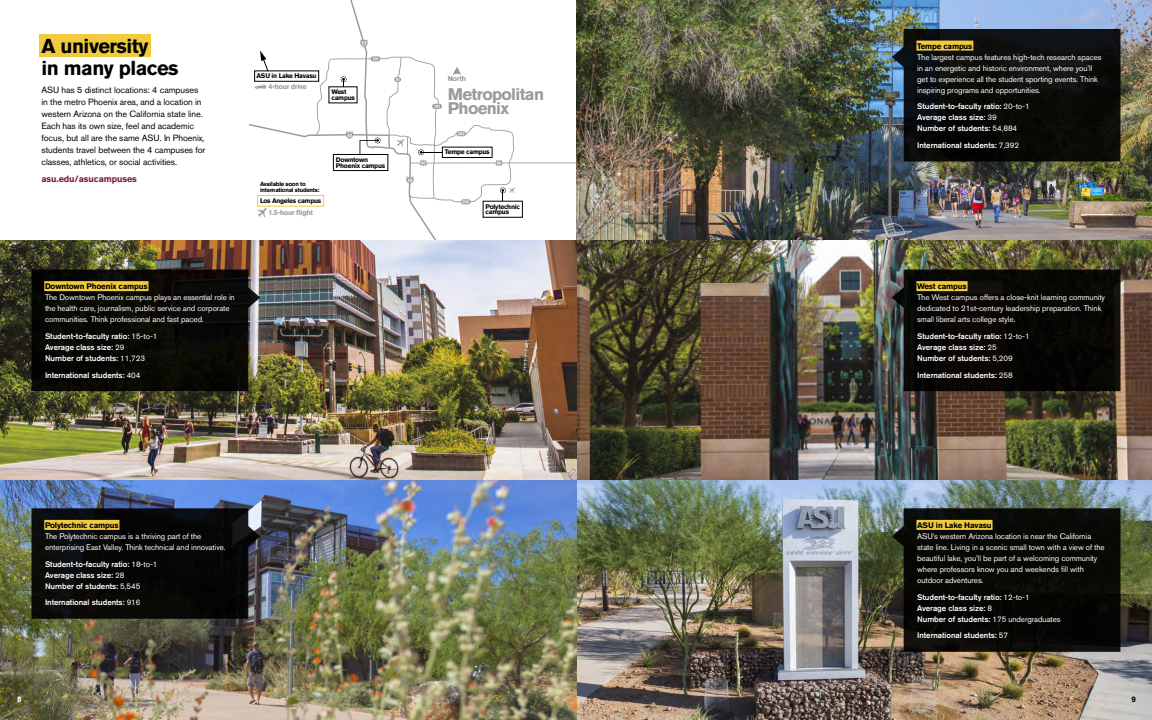
<style>
.page{position:relative;width:1152px;height:720px;background:#fff}
.page>*{position:absolute;margin:0;border:0;box-sizing:border-box;transform-origin:0 0}
.t1{font:700 20px/22px "Akzidenz Grotesk BQ";letter-spacing:-.025em;color:#000}
.t2{font:700 16.7px/14.3px "Akzidenz Grotesk BQ";letter-spacing:-.04em;color:#9c9b9b}
.Body{font:9px/12px "Akzidenz Grotesk BQ";letter-spacing:-.01em;color:#000}
.Body-2{font:700 9px "Akzidenz Grotesk BQ";letter-spacing:-.01em;color:#7c1b41}
.N_Small_body_8pt{font:8px/11px "Akzidenz Grotesk BQ";letter-spacing:-.01em;color:#fff}
.N_Small_body_8pt-2{font:500 8px/11px "Akzidenz Grotesk BQ";letter-spacing:-.01em;color:#fff}
.Small_Heading_8pt{font:700 8px "Akzidenz Grotesk BQ";letter-spacing:-.025em;color:#000}
.t3{font:700 8px "Akzidenz Grotesk BQ";color:#fff}
.t4{font:700 7.2px "Akzidenz Grotesk BQ";letter-spacing:-.04em;color:#9c9b9b}
.t5{font:700 6.6px/5.7px "Akzidenz Grotesk BQ";letter-spacing:-.04em;color:#000}
.t6{font:700 5.9px/5.7px "Akzidenz Grotesk BQ";letter-spacing:-.04em;color:#000}
.s1{font-weight:400}
</style>
<div class="page">
<img style="left:576px;top:0;width:576px;height:720px">
<img style="left:0;top:240px;width:576px;height:480px">
<svg style="left:350px;top:0;width:18px;height:41px"></svg>
<svg style="left:250px;top:41px;width:326px;height:199px"></svg>
<svg style="left:453px;top:67px;width:8px;height:8px"></svg>
<div style="left:442px;top:147px;width:51px;height:11px;border:1px solid #000"></div>
<svg style="left:418px;top:149px;width:24px;height:6px"></svg>
<div style="left:483px;top:201px;width:40px;height:17px;border:1px solid #000"></div>
<svg style="left:500px;top:187px;width:15px;height:14px"></svg>
<svg style="left:341px;top:76px;width:5px;height:10px"></svg>
<svg style="left:360px;top:138px;width:20px;height:16px"></svg>
<div style="left:333px;top:154px;width:55px;height:17px;border:1px solid #000"></div>
<svg style="left:255px;top:85px;width:11px;height:4px"></svg>
<div style="left:257px;top:195px;width:67px;height:12px;border:1px solid #f1ca3d"></div>
<svg style="left:257px;top:208px;width:10px;height:9px"></svg>
<div style="left:39px;top:34px;width:112px;height:23px;background:#f1ca3d"></div>
<svg style="left:32px;top:270px;width:228px;height:121px;background:#0f0f0b"></svg>
<div style="left:44px;top:281px;width:105px;height:10px;background:#f1ca3d"></div>
<svg style="left:892px;top:29px;width:228px;height:133px;background:#0f1212"></svg>
<div style="left:916px;top:41px;width:57px;height:10px;background:#f1ca3d"></div>
<svg style="left:892px;top:508px;width:228px;height:144px;background:#0c0c08"></svg>
<div style="left:916px;top:520px;width:77px;height:10px;background:#f1ca3d"></div>
<svg style="left:892px;top:270px;width:228px;height:121px;background:#0b0b08"></svg>
<div style="left:916px;top:281px;width:52px;height:10px;background:#f1ca3d"></div>
<svg style="left:32px;top:508px;width:228px;height:111px;background:#0d0d0d"></svg>
<div style="left:44px;top:520px;width:75px;height:10px;background:#f1ca3d"></div>
<p class="t1" style="left:42px;top:35px;width:139px">A university<br>in many places</p>
<p class="Body" style="left:42px;top:84px;width:165px">ASU has 5 distinct locations: 4 campuses in the metro Phoenix area, and a location in western Arizona on the California state line.<br>Each has its own size, feel and academic focus, but all are the same ASU. In Phoenix, students travel between the 4 campuses for classes, athletics, or social activities.</p>
<p class="Body-2" style="left:42px;top:174px;width:97px">asu.edu/asucampuses</p>
<p class="t5" style="left:257px;top:73px;width:62px">ASU in Lake Havasu</p>
<p class="t4" style="left:268px;top:82px;width:40px">4-hour drive</p>
<p class="t5" style="left:331px;top:89px;width:25px">West campus</p>
<p class="t6" style="left:260px;top:181px;width:61px">Available soon to international students:</p>
<p class="t5" style="left:260px;top:198px;width:63px">Los Angeles campus</p>
<p class="t4" style="left:268px;top:208px;width:46px">1.5-hour flight</p>
<p class="t5" style="left:336px;top:157px;width:51px">Downtown<br>Phoenix campus</p>
<p class="Small_Heading_8pt" style="left:45px;top:282px;width:104px">Downtown Phoenix campus</p>
<p class="N_Small_body_8pt" style="left:45px;top:292px;width:191px">The Downtown Phoenix campus plays an essential role in the health care, journalism, public service and corporate communities. Think professional and fast paced.</p>
<p class="N_Small_body_8pt-2" style="left:45px;top:330px;width:114px">Student-to-faculty ratio: <span class="s1">15-to-1<br></span>Average class size: <span class="s1">29<br></span>Number of students: <span class="s1">11,723</span></p>
<p class="N_Small_body_8pt-2" style="left:45px;top:369px;width:97px">International students: <span class="s1">404</span></p>
<p class="Small_Heading_8pt" style="left:45px;top:520px;width:75px">Polytechnic campus</p>
<p class="N_Small_body_8pt" style="left:45px;top:530px;width:182px">The Polytechnic campus is a thriving part of the enterprising East Valley. Think technical and innovative.</p>
<p class="N_Small_body_8pt-2" style="left:45px;top:558px;width:114px">Student-to-faculty ratio: <span class="s1">18-to-1<br></span>Average class size: <span class="s1">28<br></span>Number of students: <span class="s1">5,545</span></p>
<p class="N_Small_body_8pt-2" style="left:45px;top:597px;width:97px">International students: <span class="s1">916</span></p>
<p class="t4" style="left:448px;top:75px;width:20px">North</p>
<p class="t2" style="left:448px;top:87px;width:98px">Metropolitan<br>Phoenix</p>
<p class="t5" style="left:445px;top:149px;width:46px">Tempe campus</p>
<p class="t5" style="left:486px;top:203px;width:36px">Polytechnic campus</p>
<p class="Small_Heading_8pt" style="left:917px;top:41px;width:57px">Tempe campus</p>
<p class="N_Small_body_8pt" style="left:917px;top:51px;width:186px">The largest campus features high-tech research spaces in an energetic and historic environment, where you’ll get to experience all the student sporting events. Think inspiring programs and opportunities.</p>
<p class="N_Small_body_8pt-2" style="left:917px;top:101px;width:114px">Student-to-faculty ratio: <span class="s1">20-to-1<br></span>Average class size: <span class="s1">39<br></span>Number of students: <span class="s1">54,884</span></p>
<p class="N_Small_body_8pt-2" style="left:917px;top:140px;width:103px">International students: <span class="s1">7,392</span></p>
<p class="Small_Heading_8pt" style="left:917px;top:282px;width:51px">West campus</p>
<p class="N_Small_body_8pt" style="left:917px;top:292px;width:189px">The West campus offers a close-knit learning community dedicated to 21st-century leadership preparation. Think small liberal arts college style.</p>
<p class="N_Small_body_8pt-2" style="left:917px;top:330px;width:114px">Student-to-faculty ratio: <span class="s1">12-to-1<br></span>Average class size: <span class="s1">25<br></span>Number of students: <span class="s1">5,209</span></p>
<p class="N_Small_body_8pt-2" style="left:917px;top:369px;width:97px">International students: <span class="s1">258</span></p>
<p class="Small_Heading_8pt" style="left:917px;top:520px;width:76px">ASU in Lake Havasu</p>
<p class="N_Small_body_8pt" style="left:917px;top:530px;width:189px">ASU’s western Arizona location is near the California state line. Living in a scenic small town with a view of the beautiful lake, you’ll be part of a welcoming community where professors know you and weekends fill with outdoor adventures.</p>
<p class="N_Small_body_8pt-2" style="left:917px;top:591px;width:145px">Student-to-faculty ratio: <span class="s1">12-to-1<br></span>Average class size: <span class="s1">8<br></span>Number of students: <span class="s1">175 undergraduates</span></p>
<p class="N_Small_body_8pt-2" style="left:917px;top:630px;width:92px">International students: <span class="s1">57</span></p>
<p class="t3" style="left:17px;top:695px;width:6px">8</p>
<p class="Small_Heading_8pt" style="left:1132px;top:695px;width:6px">9</p>
</div>
